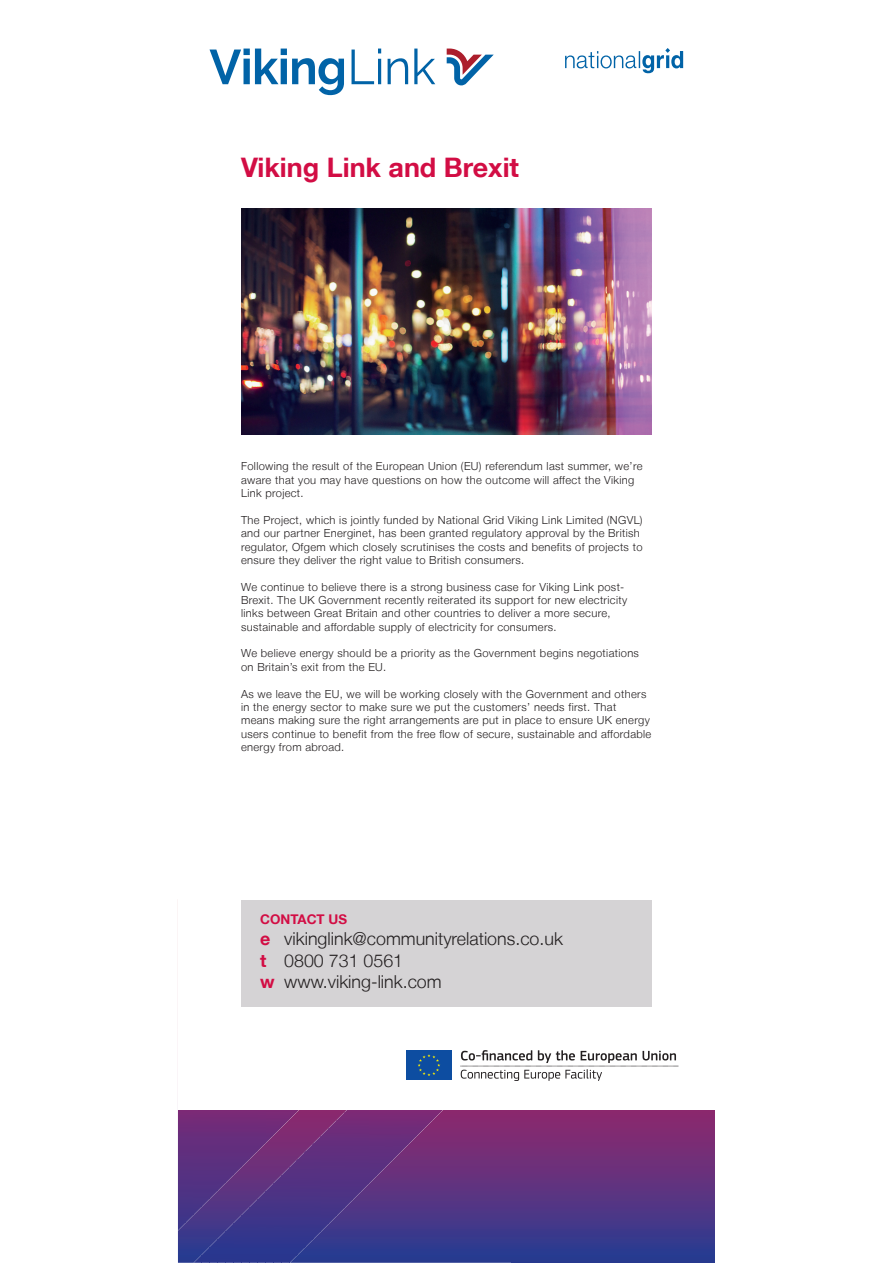
<style>
.page{position:relative;width:893px;height:1263px;background:#fff}
.page>*{position:absolute;margin:0;border:0;box-sizing:border-box;transform-origin:0 0}
.t1{font:700 26.85px "Helvetica Neue LT";color:#d20d44}
.t2{font:300 17.85px/21.5px "Helvetica Neue LT";color:#231f20}
.t3{font:700 13.35px "Helvetica Neue LT";color:#d20d44}
.t4{font:300 11.1px/13.4px "Helvetica Neue LT";letter-spacing:.03em;color:#231f20}
.s1{font-weight:700;color:#d20d44}
</style>
<div class="page">
<svg style="left:178px;top:1110px;width:333px;height:153px;background:#553482"></svg>
<img style="left:297px;top:1110px;width:8px;height:2px">
<img style="left:289px;top:1110px;width:8px;height:10px">
<img style="left:281px;top:1110px;width:8px;height:18px">
<img style="left:178px;top:1110px;width:8px;height:121px">
<img style="left:273px;top:1110px;width:8px;height:26px">
<img style="left:186px;top:1110px;width:8px;height:113px">
<img style="left:265px;top:1110px;width:8px;height:34px">
<img style="left:257px;top:1110px;width:8px;height:42px">
<img style="left:194px;top:1110px;width:8px;height:105px">
<img style="left:249px;top:1110px;width:8px;height:50px">
<img style="left:202px;top:1110px;width:8px;height:97px">
<img style="left:241px;top:1110px;width:8px;height:58px">
<img style="left:233px;top:1110px;width:8px;height:65px">
<img style="left:209px;top:1110px;width:9px;height:89px">
<img style="left:225px;top:1110px;width:8px;height:73px">
<img style="left:217px;top:1110px;width:8px;height:81px">
<img style="left:448px;top:1110px;width:8px;height:2px">
<img style="left:440px;top:1110px;width:8px;height:10px">
<img style="left:432px;top:1110px;width:8px;height:18px">
<img style="left:424px;top:1110px;width:8px;height:26px">
<img style="left:416px;top:1110px;width:8px;height:34px">
<img style="left:408px;top:1110px;width:8px;height:42px">
<img style="left:400px;top:1110px;width:8px;height:50px">
<img style="left:393px;top:1110px;width:7px;height:58px">
<img style="left:385px;top:1110px;width:8px;height:65px">
<img style="left:377px;top:1110px;width:8px;height:73px">
<img style="left:369px;top:1110px;width:8px;height:81px">
<img style="left:361px;top:1110px;width:8px;height:89px">
<img style="left:353px;top:1110px;width:8px;height:97px">
<img style="left:345px;top:1110px;width:8px;height:105px">
<img style="left:337px;top:1112px;width:8px;height:111px">
<img style="left:329px;top:1120px;width:8px;height:111px">
<img style="left:321px;top:1128px;width:8px;height:111px">
<img style="left:313px;top:1136px;width:8px;height:111px">
<img style="left:305px;top:1144px;width:8px;height:111px">
<img style="left:297px;top:1152px;width:8px;height:111px">
<img style="left:289px;top:1159px;width:8px;height:104px">
<img style="left:281px;top:1167px;width:8px;height:96px">
<img style="left:273px;top:1175px;width:8px;height:88px">
<img style="left:265px;top:1183px;width:8px;height:80px">
<img style="left:257px;top:1191px;width:8px;height:72px">
<img style="left:249px;top:1199px;width:8px;height:64px">
<img style="left:241px;top:1207px;width:8px;height:56px">
<img style="left:233px;top:1215px;width:8px;height:48px">
<img style="left:225px;top:1223px;width:8px;height:40px">
<img style="left:217px;top:1231px;width:8px;height:32px">
<img style="left:209px;top:1239px;width:8px;height:24px">
<img style="left:201px;top:1247px;width:9px;height:16px">
<svg style="left:194px;top:1255px;width:8px;height:8px"></svg>
<svg style="left:511px;top:1110px;width:204px;height:153px;background:#5c327f"></svg>
<svg style="left:447px;top:49px;width:47px;height:36px"></svg>
<svg style="left:209px;top:49px;width:135px;height:46px"></svg>
<svg style="left:351px;top:49px;width:30px;height:35px"></svg>
<svg style="left:388px;top:58px;width:20px;height:26px"></svg>
<svg style="left:414px;top:49px;width:21px;height:35px"></svg>
<svg style="left:565px;top:48px;width:118px;height:25px"></svg>
<svg style="left:406px;top:1050px;width:46px;height:30px"></svg>
<div style="left:406px;top:1051px;width:45px;height:29px;background:#0d4da1"></div>
<svg style="left:418px;top:1054px;width:22px;height:22px"></svg>
<svg style="left:460px;top:1050px;width:219px;height:31px"></svg>
<img style="left:241px;top:208px;width:410px;height:226px">
<div style="left:241px;top:900px;width:410px;height:107px;background:#d5d3d5"></div>
<h1 class="t1" style="left:241px;top:158px;width:279px">Viking Link and Brexit</h1>
<p class="t4" style="left:241px;top:461px;width:403px">Following the result of the European Union (EU) referendum last summer, we’re aware that you may have questions on how the outcome will affect the Viking<br>Link project.</p>
<p class="t4" style="left:241px;top:514px;width:403px">The Project, which is jointly funded by National Grid Viking Link Limited (NGVL) and our partner Energinet, has been granted regulatory approval by the British regulator, Ofgem which closely scrutinises the costs and benefits of projects to ensure they deliver the right value to British consumers.</p>
<p class="t4" style="left:241px;top:581px;width:388px">We continue to believe there is a strong business case for Viking Link post-Brexit. The UK Government recently reiterated its support for new electricity links between Great Britain and other countries to deliver a more secure, sustainable and affordable supply of electricity for consumers.</p>
<p class="t4" style="left:241px;top:648px;width:399px">We believe energy should be a priority as the Government begins negotiations on Britain’s exit from the EU.</p>
<p class="t4" style="left:241px;top:688px;width:412px">As we leave the EU, we will be working closely with the Government and others in the energy sector to make sure we put the customers’ needs first. That means making sure the right arrangements are put in place to ensure UK energy users continue to benefit from the free flow of secure, sustainable and affordable energy from abroad.</p>
<p class="t3" style="left:260px;top:914px;width:88px">CONTACT US</p>
<h2 class="t2" style="left:260px;top:930px;width:304px"><span class="s1">e</span> vikinglink@communityrelations.co.uk <span class="s1">t</span> 0800 731 0561<br><span class="s1">w</span> www.viking-link.com</h2>
</div>
